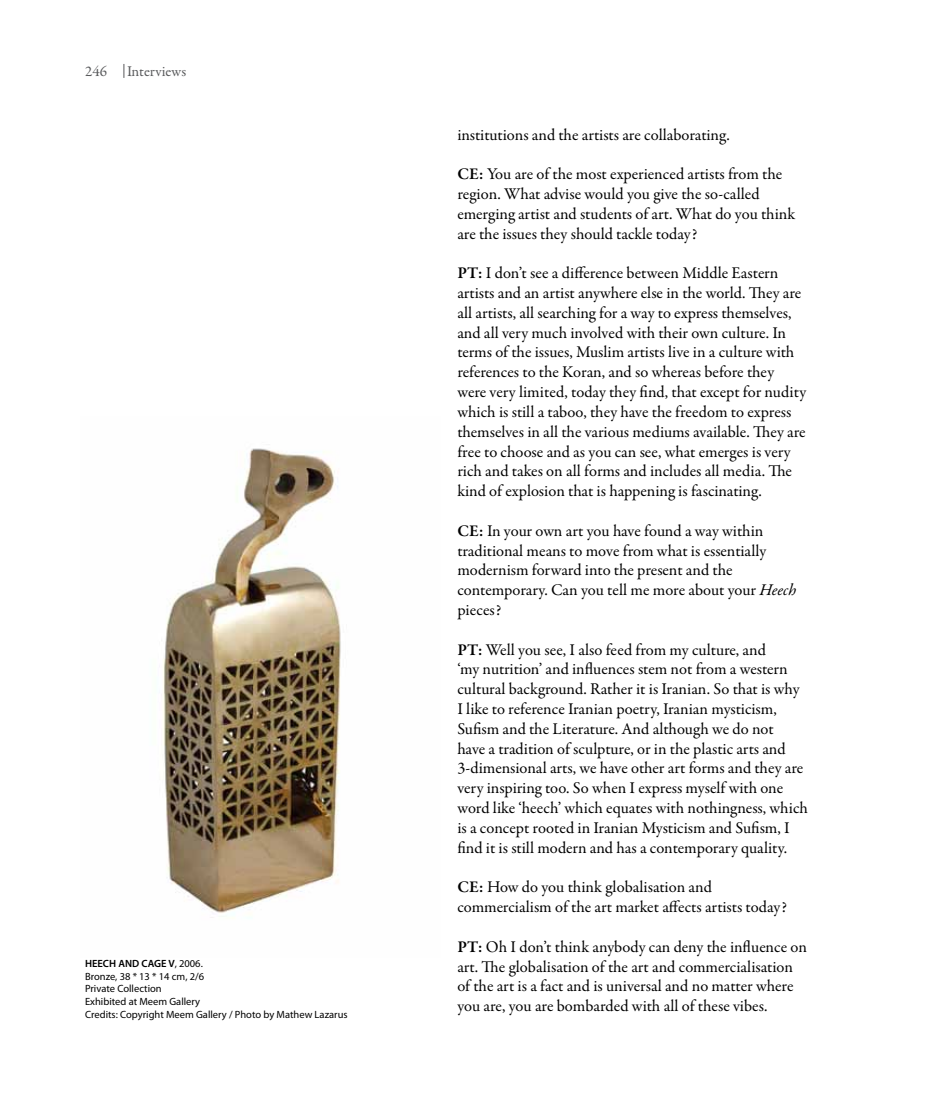
<style>
.page{position:relative;width:936px;height:1106px;background:#fff}
.page>*{position:absolute;margin:0;border:0;box-sizing:border-box;transform-origin:0 0}
.t1{font:16.5px/19.8px "Garamond Premr Pro";letter-spacing:-.005em;color:#000}
.t2{font:15px "Garamond Premr Pro";color:#58595b}
.t3{font:10.5px/12.6px "Myriad Pro";color:#000}
.s1{font-weight:600}
.s2{font-style:italic}
</style>
<div class="page">
<svg style="left:124px;top:64px;width:1px;height:14px"></svg>
<img style="left:163px;top:448px;width:178px;height:470px">
<p class="t2" style="left:85px;top:62px;width:23px">246</p>
<p class="t2" style="left:127px;top:62px;width:61px">Interviews</p>
<p class="t3" style="left:85px;top:957px;width:264px"><span class="s1">HEECH AND CAGE V</span>, 2006.<br>Bronze, 38 * 13 * 14 cm, 2/6<br>Private Collection<br>Exhibited at Meem Gallery<br>Credits: Copyright Meem Gallery / Photo by Mathew Lazarus</p>
<p class="t1" style="left:457px;top:125px;width:274px">institutions and the artists are collaborating.</p>
<p class="t1" style="left:457px;top:164px;width:340px"><span class="s1">CE:</span> You are of the most experienced artists from the region. What advise would you give the so-called emerging artist and students of art. What do you think are the issues they should tackle today?</p>
<p class="t1" style="left:457px;top:263px;width:350px"><span class="s1">PT:</span> I don’t see a difference between Middle Eastern artists and an artist anywhere else in the world. They are all artists, all searching for a way to express themselves, and all very much involved with their own culture. In terms of the issues, Muslim artists live in a culture with references to the Koran, and so whereas before they were very limited, today they find, that except for nudity which is still a taboo, they have the freedom to express themselves in all the various mediums available. They are free to choose and as you can see, what emerges is very rich and takes on all forms and includes all media. The kind of explosion that is happening is fascinating.</p>
<p class="t1" style="left:457px;top:521px;width:340px"><span class="s1">CE:</span> In your own art you have found a way within traditional means to move from what is essentially modernism forward into the present and the contemporary. Can you tell me more about your <span class="s2">Heech </span>pieces?</p>
<p class="t1" style="left:457px;top:640px;width:352px"><span class="s1">PT:</span> Well you see, I also feed from my culture, and<br>‘my nutrition’ and influences stem not from a western cultural background. Rather it is Iranian. So that is why I like to reference Iranian poetry, Iranian mysticism, Sufism and the Literature. And although we do not<br>have a tradition of sculpture, or in the plastic arts and 3-dimensional arts, we have other art forms and they are very inspiring too. So when I express myself with one word like ‘heech’ which equates with nothingness, which is a concept rooted in Iranian Mysticism and Sufism, I find it is still modern and has a contemporary quality.</p>
<p class="t1" style="left:457px;top:877px;width:331px"><span class="s1">CE:</span> How do you think globalisation and commercialism of the art market affects artists today?</p>
<p class="t1" style="left:457px;top:937px;width:351px"><span class="s1">PT:</span> Oh I don’t think anybody can deny the influence on art. The globalisation of the art and commercialisation of the art is a fact and is universal and no matter where you are, you are bombarded with all of these vibes.</p>
</div>
